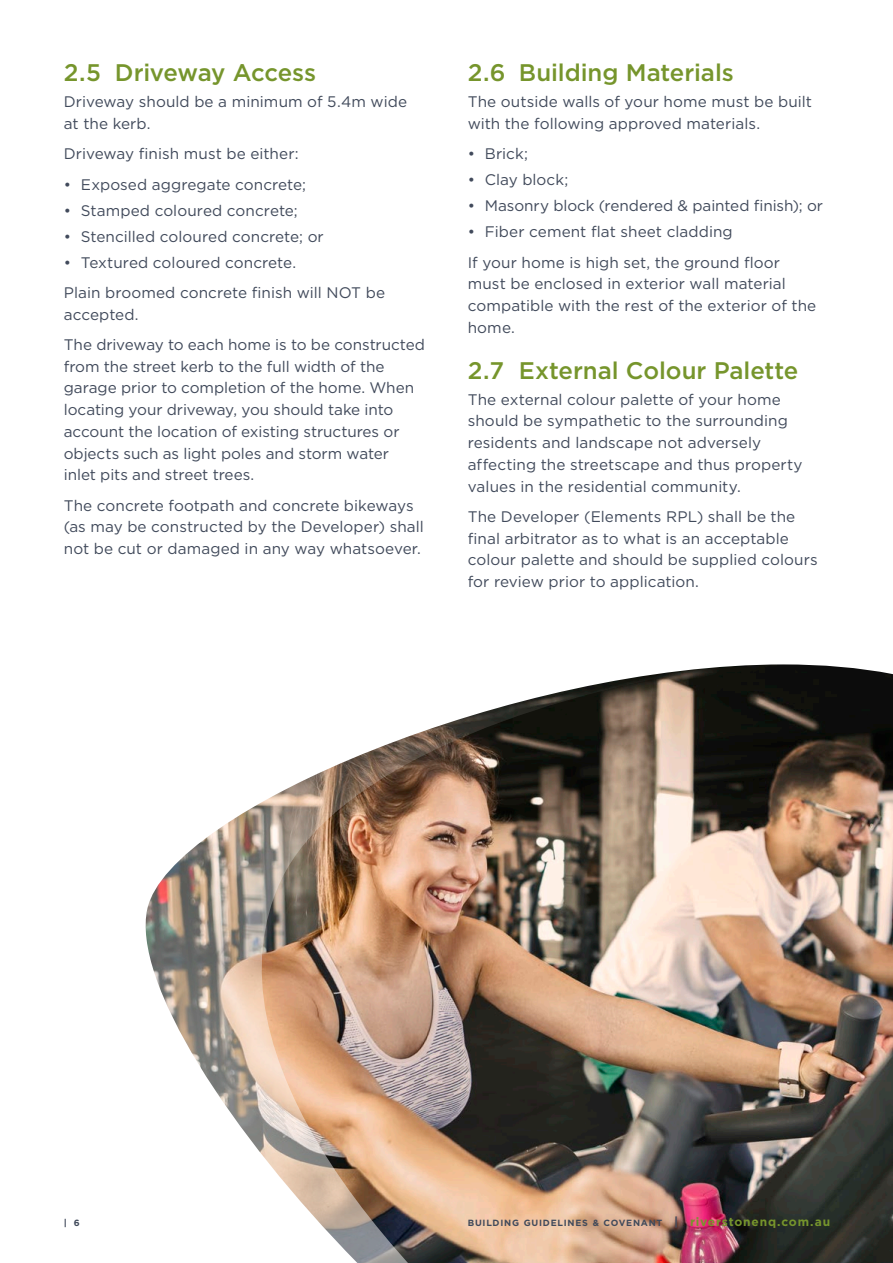
<style>
.page{position:relative;width:893px;height:1263px;background:#fff}
.page>*{position:absolute;margin:0;border:0;box-sizing:border-box;transform-origin:0 0}
.t1{font:500 24px "Gotham";letter-spacing:-.005em;color:#76952c}
.Body{font:15.3px/21.8px "Gotham";color:#414a5b}
.Bullets{font:15.3px "Gotham";letter-spacing:.005em;color:#414a5b}
.t2{font:700 9px "Gotham";letter-spacing:.085em;color:#414a5b}
.s1{font-size:12px}
.s2{font-size:12px;color:#76952c}
</style>
<div class="page">
<img style="left:710px;top:664px;width:183px;height:599px">
<img style="left:145px;top:667px;width:565px;height:596px">
<h2 class="t1" style="left:64px;top:59px;width:254px">2.5 Driveway Access</h2>
<p class="Body" style="left:64px;top:91px;width:345px">Driveway should be a minimum of 5.4m wide at the kerb.</p>
<p class="Body" style="left:64px;top:143px;width:236px">Driveway finish must be either:</p>
<p class="Bullets" style="left:64px;top:176px;width:244px">• Exposed aggregate concrete;</p>
<p class="Bullets" style="left:64px;top:202px;width:236px">• Stamped coloured concrete;</p>
<p class="Bullets" style="left:64px;top:228px;width:262px">• Stencilled coloured concrete; or</p>
<p class="Bullets" style="left:64px;top:254px;width:234px">• Textured coloured concrete.</p>
<p class="Body" style="left:64px;top:281px;width:323px">Plain broomed concrete finish will NOT be accepted.</p>
<p class="Body" style="left:64px;top:333px;width:363px">The driveway to each home is to be constructed from the street kerb to the full width of the garage prior to completion of the home. When locating your driveway, you should take into account the location of existing structures or objects such as light poles and storm water inlet pits and street trees.</p>
<p class="Body" style="left:64px;top:494px;width:362px">The concrete footpath and concrete bikeways (as may be constructed by the Developer) shall not be cut or damaged in any way whatsoever.</p>
<h2 class="t1" style="left:468px;top:59px;width:268px">2.6 Building Materials</h2>
<p class="Body" style="left:468px;top:91px;width:346px">The outside walls of your home must be built with the following approved materials.</p>
<p class="Bullets" style="left:468px;top:145px;width:62px">• Brick;</p>
<p class="Bullets" style="left:468px;top:171px;width:102px">• Clay block;</p>
<p class="Bullets" style="left:468px;top:197px;width:357px">• Masonry block (rendered &amp; painted finish); or</p>
<p class="Bullets" style="left:468px;top:223px;width:266px">• Fiber cement flat sheet cladding</p>
<p class="Body" style="left:468px;top:251px;width:350px">If your home is high set, the ground floor must be enclosed in exterior wall material compatible with the rest of the exterior of the home.</p>
<h2 class="t1" style="left:468px;top:356px;width:332px">2.7 External Colour Palette</h2>
<p class="Body" style="left:468px;top:388px;width:336px">The external colour palette of your home should be sympathetic to the surrounding residents and landscape not adversely affecting the streetscape and thus property values in the residential community.</p>
<p class="Body" style="left:468px;top:505px;width:351px">The Developer (Elements RPL) shall be the final arbitrator as to what is an acceptable colour palette and should be supplied colours for review prior to application.</p>
<p class="t2" style="left:64px;top:1217px;width:17px">| 6</p>
<p class="t2" style="left:468px;top:1217px;width:364px">BUILDING GUIDELINES &amp; COVENANT <span class="s1">|</span> <span class="s2">riverstonenq.com.au</span></p>
</div>
